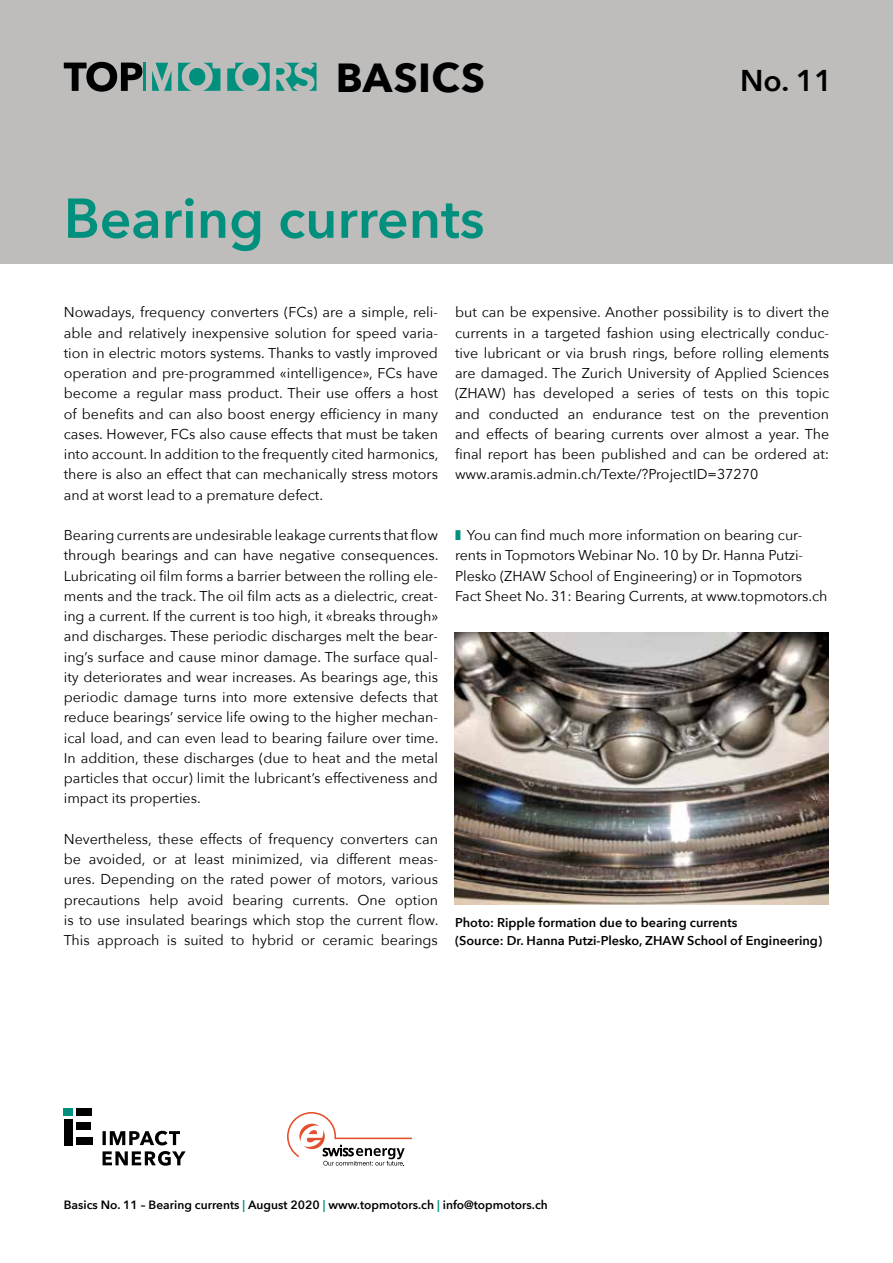
<style>
.page{position:relative;width:893px;height:1263px;background:#fff}
.page>*{position:absolute;margin:0;border:0;box-sizing:border-box;transform-origin:0 0}
.t1{font:600 55.5px "Avenir Next";color:#00907d}
.t2{font:700 40.5px "Avenir Next";letter-spacing:.01em;color:#000}
.t3{font:600 30px "Avenir Next";color:#000}
.t4{font:14.25px/20.2px "Avenir Next";letter-spacing:-.005em;color:#000;text-align:justify}
.t5{font:600 12.75px/18px "Avenir Next";color:#000}
.t6{font:600 12px "Avenir Next";color:#000}
.s1{color:#00907d}
</style>
<div class="page">
<svg style="left:103px;top:1151px;width:83px;height:15px"></svg>
<svg style="left:103px;top:1131px;width:77px;height:14px"></svg>
<div style="left:64px;top:1119px;width:9px;height:26px;background:#000"></div>
<div style="left:64px;top:1108px;width:9px;height:8px;background:#00907d"></div>
<div style="left:76px;top:1108px;width:16px;height:8px;background:#000"></div>
<div style="left:76px;top:1123px;width:15px;height:7px;background:#000"></div>
<div style="left:76px;top:1137px;width:17px;height:8px;background:#000"></div>
<div style="left:0;top:0;width:893px;height:264px;background:#bebdbc"></div>
<svg style="left:64px;top:62px;width:78px;height:30px"></svg>
<svg style="left:178px;top:63px;width:42px;height:28px"></svg>
<hr style="left:144px;top:63px;width:2px;height:28px;background:#00907d">
<svg style="left:152px;top:63px;width:20px;height:28px"></svg>
<svg style="left:227px;top:63px;width:43px;height:28px"></svg>
<svg style="left:276px;top:63px;width:40px;height:28px"></svg>
<svg style="left:287px;top:1112px;width:125px;height:54px"></svg>
<img style="left:455px;top:633px;width:373px;height:272px">
<h2 class="t2" style="left:336px;top:42px;width:151px">BASICS</h2>
<h3 class="t3" style="left:740px;top:55px;width:94px">No. 11</h3>
<h1 class="t1" style="left:64px;top:171px;width:422px">Bearing currents</h1>
<p class="t4" style="left:64px;top:302px;width:376px">Nowadays, frequency converters (FCs) are a simple, reli&shy;able and relatively inexpensive solution for speed varia&shy;tion in electric motors systems. Thanks to vastly improved operation and pre-programmed «intelligence», FCs have become a regular mass product. Their use offers a host of benefits and can also boost energy efficiency in many cases. However, FCs also cause effects that must be taken into account. In addition to the frequently cited harmonics, there is also an effect that can mechanically stress motors and at worst lead to a premature defect.</p>
<p class="t4" style="left:64px;top:524px;width:376px">Bearing currents are undesirable leakage currents that flow through bearings and can have negative consequences.<br>Lubricating oil film forms a barrier between the rolling ele&shy;ments and the track. The oil film acts as a dielectric, creat&shy;ing a current. If the current is too high, it «breaks through» and discharges. These periodic discharges melt the bear&shy;ing’s surface and cause minor damage. The surface qual&shy;ity deteriorates and wear increases. As bearings age, this periodic damage turns into more extensive defects that reduce bearings’ service life owing to the higher mechan&shy;ical load, and can even lead to bearing failure over time.<br>In addition, these discharges (due to heat and the metal particles that occur) limit the lubricant’s effectiveness and impact its properties.</p>
<p class="t4" style="left:64px;top:828px;width:376px">Nevertheless, these effects of frequency converters can be avoided, or at least minimized, via different meas&shy;ures. Depending on the rated power of motors, various precautions help avoid bearing currents. One option is to use insulated bearings which stop the current flow.<br>This approach is suited to hybrid or ceramic bearings</p>
<p class="t4" style="left:455px;top:302px;width:376px">but can be expensive. Another possibility is to divert the currents in a targeted fashion using electrically conduc&shy;tive lubricant or via brush rings, before rolling elements are damaged. The Zurich University of Applied Sciences (ZHAW) has developed a series of tests on this topic and conducted an endurance test on the prevention and effects of bearing currents over almost a year. The final report has been published and can be ordered at: www.aramis.admin.ch/Texte/?ProjectID=37270</p>
<p class="t4" style="left:455px;top:524px;width:374px;text-align:left;text-indent:12px">You can find much more information on bearing cur&shy;rents in Topmotors Webinar No. 10 by Dr. Hanna Putzi-Plesko (ZHAW School of Engineering) or in Topmotors Fact Sheet No. 31: Bearing Currents, at www.topmotors.ch</p>
<p class="t5" style="left:455px;top:913px;width:369px">Photo: Ripple formation due to bearing currents<br>(Source: Dr. Hanna Putzi-Plesko, ZHAW School of Engineering)</p>
<p class="t6" style="left:64px;top:1194px;width:486px">Basics No. 11 – Bearing currents <span class="s1">|</span> August 2020 <span class="s1">|</span> www.topmotors.ch <span class="s1">|</span> info@topmotors.ch</p>
</div>
